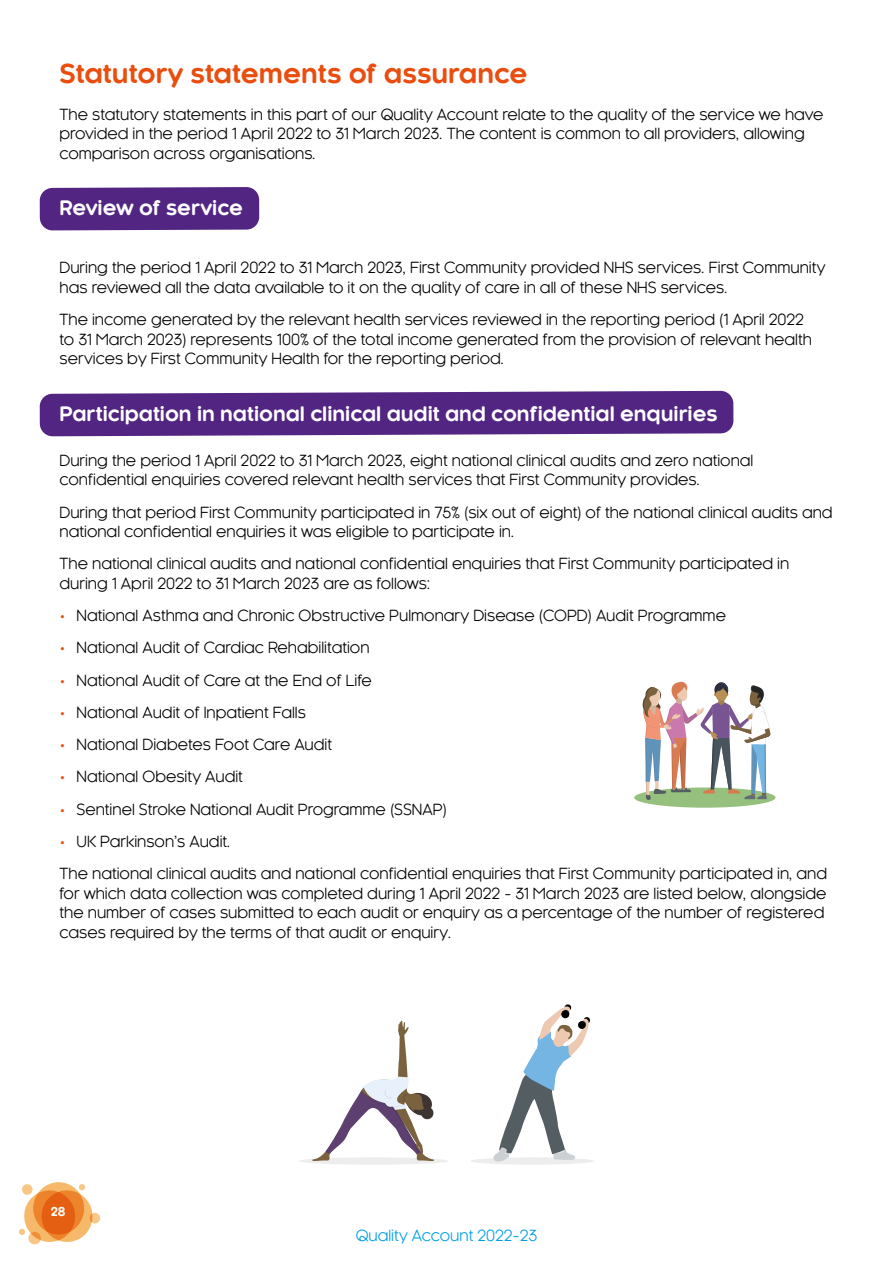
<style>
.page{position:relative;width:893px;height:1263px;background:#fff}
.page>*{position:absolute;margin:0;border:0;box-sizing:border-box;transform-origin:0 0}
.Sub_Head_1{font:700 25.5px "Kaleko 105 Round W01";color:#e94e0f}
.Sub_Head_2{font:700 19.5px "Kaleko 105 Round W01";color:#fff}
.Bullets{font:700 19.5px "Kaleko 105 Round W01";color:#fff}
.Bullets-2{font:15px/19.5px "Kaleko 105 Round W01";color:#000}
.t1{font:15px "Kaleko 105 Round W01";color:#009fe3}
.t2{font:700 12px "Kaleko 105 Round W01";color:#fff}
.s1{color:#e94e0f}
</style>
<div class="page">
<svg style="left:19px;top:1184px;width:77px;height:61px"></svg>
<svg style="left:90px;top:1213px;width:10px;height:10px"></svg>
<svg style="left:40px;top:391px;width:693px;height:45px;background:#5c328a"></svg>
<div style="left:40px;top:187px;width:219px;height:43px;background:#522583"></div>
<div style="left:634px;top:787px;width:141px;height:21px;background:#95c07d;border-radius:50%"></div>
<svg style="left:641px;top:681px;width:130px;height:119px"></svg>
<div style="left:470px;top:1157px;width:124px;height:8px;background:#ededed;border-radius:50%"></div>
<div style="left:299px;top:1157px;width:149px;height:8px;background:#ededed;border-radius:50%"></div>
<svg style="left:312px;top:1020px;width:122px;height:141px"></svg>
<svg style="left:493px;top:1006px;width:97px;height:156px"></svg>
<h3 class="Sub_Head_1" style="left:60px;top:60px;width:469px">Statutory statements of assurance</h3>
<p class="Bullets-2" style="left:60px;top:104px;width:766px">The statutory statements in this part of our Quality Account relate to the quality of the service we have provided in the period 1 April 2022 to 31 March 2023. The content is common to all providers, allowing comparison across organisations.</p>
<p class="Bullets" style="left:60px;top:197px;width:185px">Review of service</p>
<p class="Bullets-2" style="left:60px;top:258px;width:767px">During the period 1 April 2022 to 31 March 2023, First Community provided NHS services. First Community has reviewed all the data available to it on the quality of care in all of these NHS services.</p>
<p class="Bullets-2" style="left:60px;top:310px;width:754px">The income generated by the relevant health services reviewed in the reporting period (1 April 2022 to 31 March 2023) represents 100% of the total income generated from the provision of relevant health services by First Community Health for the reporting period.</p>
<h4 class="Sub_Head_2" style="left:60px;top:403px;width:660px">Participation in national clinical audit and confidential enquiries</h4>
<p class="Bullets-2" style="left:60px;top:451px;width:695px">During the period 1 April 2022 to 31 March 2023, eight national clinical audits and zero national confidential enquiries covered relevant health services that First Community provides.</p>
<p class="Bullets-2" style="left:60px;top:502px;width:775px">During that period First Community participated in 75% (six out of eight) of the national clinical audits and national confidential enquiries it was eligible to participate in.</p>
<p class="Bullets-2" style="left:60px;top:554px;width:731px">The national clinical audits and national confidential enquiries that First Community participated in during 1 April 2022 to 31 March 2023 are as follows:</p>
<p class="Bullets-2" style="left:60px;top:606px;width:668px"><span class="s1">•</span> National Asthma and Chronic Obstructive Pulmonary Disease (COPD) Audit Programme</p>
<p class="Bullets-2" style="left:60px;top:638px;width:312px"><span class="s1">•</span> National Audit of Cardiac Rehabilitation</p>
<p class="Bullets-2" style="left:60px;top:670px;width:314px"><span class="s1">•</span> National Audit of Care at the End of Life</p>
<p class="Bullets-2" style="left:60px;top:703px;width:248px"><span class="s1">•</span> National Audit of Inpatient Falls</p>
<p class="Bullets-2" style="left:60px;top:735px;width:274px"><span class="s1">•</span> National Diabetes Foot Care Audit</p>
<p class="Bullets-2" style="left:60px;top:767px;width:185px"><span class="s1">•</span> National Obesity Audit</p>
<p class="Bullets-2" style="left:60px;top:799px;width:389px"><span class="s1">•</span> Sentinel Stroke National Audit Programme (SSNAP)</p>
<p class="Bullets-2" style="left:60px;top:832px;width:172px"><span class="s1">•</span> UK Parkinson’s Audit.</p>
<p class="Bullets-2" style="left:60px;top:864px;width:769px">The national clinical audits and national confidential enquiries that First Community participated in, and for which data collection was completed during 1 April 2022 - 31 March 2023 are listed below, alongside the number of cases submitted to each audit or enquiry as a percentage of the number of registered cases required by the terms of that audit or enquiry.</p>
<p class="t2" style="left:51px;top:1204px;width:16px">28</p>
<p class="t1" style="left:356px;top:1227px;width:183px">Quality Account 2022-23</p>
</div>
